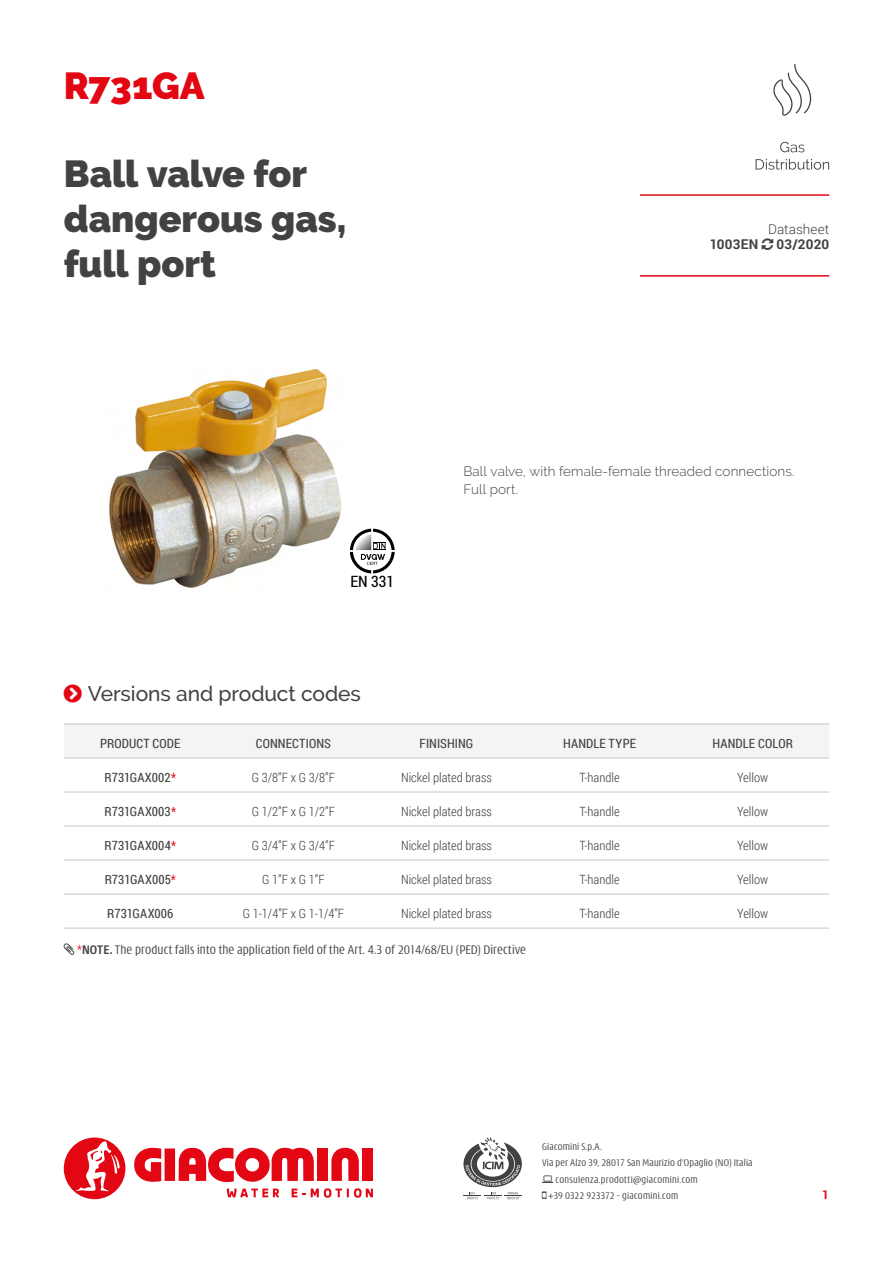
<style>
.page{position:relative;width:893px;height:1263px;background:#fff}
.page>*{position:absolute;margin:0;border:0;box-sizing:border-box;transform-origin:0 0}
.t1{font:900 37.5px/45px "Raleway";color:#424241}
.t2{font:900 37.5px "Raleway";letter-spacing:-.01em;color:#e30613}
.t3{font:500 21px "Raleway";letter-spacing:-.005em;color:#424241}
.t4{font:15.75px "Roboto Condensed";color:#000}
.t5{font:300 condensed 13.5px "Modena";letter-spacing:.01em;color:#424241}
.t6{font:300 13.5px/18px "Raleway";letter-spacing:.005em;color:#424241}
.t7{font:700 13.5px "Roboto";letter-spacing:.015em;color:#424241}
.t8{font:300 13.5px "Roboto";letter-spacing:.005em;color:#424241}
.t9{font:300 12.75px "Roboto Condensed";color:#424241}
.t10{font:12.75px "Roboto Condensed";letter-spacing:.01em;color:#424241}
.t11{font:700 12px "Roboto";color:#e30613}
.t12{font:300 condensed 10.5px "Modena";letter-spacing:.02em;color:#424241}
.s1{color:#e30613}
.s2{font-family:"Roboto Condensed";font-stretch:normal;font-size:12.75px;color:#e30613}
.s3{font-weight:700}
</style>
<div class="page">
<svg style="left:134px;top:1148px;width:27px;height:34px"></svg>
<div style="left:165px;top:1148px;width:10px;height:33px;background:#e30613"></div>
<div style="left:317px;top:1148px;width:11px;height:33px;background:#e30613"></div>
<svg style="left:331px;top:1147px;width:28px;height:34px"></svg>
<div style="left:362px;top:1148px;width:11px;height:33px;background:#e30613"></div>
<svg style="left:179px;top:1147px;width:135px;height:35px"></svg>
<svg style="left:292px;top:1188px;width:13px;height:9px"></svg>
<svg style="left:311px;top:1188px;width:62px;height:10px"></svg>
<svg style="left:227px;top:1188px;width:52px;height:9px"></svg>
<svg style="left:64px;top:1137px;width:62px;height:62px"></svg>
<svg style="left:463px;top:1137px;width:59px;height:62px"></svg>
<div style="left:64px;top:725px;width:765px;height:33px;background:#f4f4f4"></div>
<svg style="left:217px;top:791px;width:612px;height:137px"></svg>
<hr style="left:64px;top:724px;width:153px;height:1px;background:#c6c6c6">
<hr style="left:217px;top:724px;width:153px;height:1px;background:#c6c6c6">
<hr style="left:370px;top:724px;width:153px;height:1px;background:#c6c6c6">
<hr style="left:523px;top:724px;width:153px;height:1px;background:#c6c6c6">
<hr style="left:676px;top:724px;width:153px;height:1px;background:#c6c6c6">
<hr style="left:64px;top:758px;width:153px;height:1px;background:#c6c6c6">
<hr style="left:217px;top:758px;width:153px;height:1px;background:#c6c6c6">
<hr style="left:370px;top:758px;width:153px;height:1px;background:#c6c6c6">
<hr style="left:523px;top:758px;width:153px;height:1px;background:#c6c6c6">
<hr style="left:676px;top:758px;width:153px;height:1px;background:#c6c6c6">
<hr style="left:64px;top:792px;width:153px;height:1px;background:#c6c6c6">
<hr style="left:217px;top:792px;width:153px;height:1px;background:#c6c6c6">
<hr style="left:370px;top:792px;width:153px;height:1px;background:#c6c6c6">
<hr style="left:523px;top:792px;width:153px;height:1px;background:#c6c6c6">
<hr style="left:676px;top:792px;width:153px;height:1px;background:#c6c6c6">
<hr style="left:64px;top:826px;width:153px;height:1px;background:#c6c6c6">
<hr style="left:217px;top:826px;width:153px;height:1px;background:#c6c6c6">
<hr style="left:370px;top:826px;width:153px;height:1px;background:#c6c6c6">
<hr style="left:523px;top:826px;width:153px;height:1px;background:#c6c6c6">
<hr style="left:676px;top:826px;width:153px;height:1px;background:#c6c6c6">
<hr style="left:64px;top:860px;width:153px;height:1px;background:#c6c6c6">
<hr style="left:217px;top:860px;width:153px;height:1px;background:#c6c6c6">
<hr style="left:370px;top:860px;width:153px;height:1px;background:#c6c6c6">
<hr style="left:523px;top:860px;width:153px;height:1px;background:#c6c6c6">
<hr style="left:676px;top:860px;width:153px;height:1px;background:#c6c6c6">
<hr style="left:64px;top:894px;width:153px;height:1px;background:#c6c6c6">
<hr style="left:217px;top:894px;width:153px;height:1px;background:#c6c6c6">
<hr style="left:370px;top:894px;width:153px;height:1px;background:#c6c6c6">
<hr style="left:523px;top:894px;width:153px;height:1px;background:#c6c6c6">
<hr style="left:676px;top:894px;width:153px;height:1px;background:#c6c6c6">
<hr style="left:64px;top:928px;width:153px;height:1px;background:#c6c6c6">
<hr style="left:217px;top:928px;width:153px;height:1px;background:#c6c6c6">
<hr style="left:370px;top:928px;width:153px;height:1px;background:#c6c6c6">
<hr style="left:523px;top:928px;width:153px;height:1px;background:#c6c6c6">
<hr style="left:676px;top:928px;width:153px;height:1px;background:#c6c6c6">
<hr style="left:640px;top:194px;width:189px;height:2px;background:#e30613">
<hr style="left:640px;top:275px;width:189px;height:2px;background:#e30613">
<svg style="left:350px;top:529px;width:45px;height:44px"></svg>
<img style="left:109px;top:368px;width:233px;height:220px">
<svg style="left:780px;top:142px;width:24px;height:10px"></svg>
<svg style="left:756px;top:159px;width:73px;height:11px"></svg>
<svg style="left:773px;top:64px;width:38px;height:52px"></svg>
<h1 class="t2" style="left:64px;top:64px;width:143px">R731GA</h1>
<h1 class="t1" style="left:64px;top:151px;width:284px">Ball valve for dangerous gas, full port</h1>
<p class="t4" style="left:350px;top:570px;width:45px">EN 331</p>
<h2 class="t3" style="left:88px;top:681px;width:275px">Versions and product codes</h2>
<p class="t8" style="left:768px;top:220px;width:63px">Datasheet</p>
<p class="t7" style="left:710px;top:235px;width:50px">1003EN</p>
<p class="t7" style="left:777px;top:235px;width:54px">03/2020</p>
<p class="t6" style="left:463px;top:462px;width:333px">Ball valve, with female-female threaded connections.<br>Full port.</p>
<p class="t10" style="left:100px;top:734px;width:82px">PRODUCT CODE</p>
<p class="t10" style="left:256px;top:734px;width:77px">CONNECTIONS</p>
<p class="t10" style="left:420px;top:734px;width:55px">FINISHING</p>
<p class="t10" style="left:563px;top:734px;width:75px">HANDLE TYPE</p>
<p class="t10" style="left:712px;top:734px;width:82px">HANDLE COLOR</p>
<p class="t10" style="left:104px;top:768px;width:73px">R731GAX002<span class="s1">*</span></p>
<p class="t9" style="left:252px;top:768px;width:85px">G 3/8”F x G 3/8”F</p>
<p class="t9" style="left:401px;top:768px;width:92px">Nickel plated brass</p>
<p class="t9" style="left:579px;top:768px;width:42px">T-handle</p>
<p class="t9" style="left:737px;top:768px;width:33px">Yellow</p>
<p class="t10" style="left:104px;top:802px;width:73px">R731GAX003<span class="s1">*</span></p>
<p class="t9" style="left:252px;top:802px;width:85px">G 1/2”F x G 1/2”F</p>
<p class="t9" style="left:401px;top:802px;width:92px">Nickel plated brass</p>
<p class="t9" style="left:579px;top:802px;width:42px">T-handle</p>
<p class="t9" style="left:737px;top:802px;width:33px">Yellow</p>
<p class="t10" style="left:105px;top:836px;width:73px">R731GAX004<span class="s1">*</span></p>
<p class="t9" style="left:252px;top:836px;width:85px">G 3/4”F x G 3/4”F</p>
<p class="t9" style="left:401px;top:836px;width:92px">Nickel plated brass</p>
<p class="t9" style="left:579px;top:836px;width:42px">T-handle</p>
<p class="t9" style="left:737px;top:836px;width:33px">Yellow</p>
<p class="t10" style="left:105px;top:870px;width:73px">R731GAX005<span class="s1">*</span></p>
<p class="t9" style="left:262px;top:870px;width:64px">G 1”F x G 1”F</p>
<p class="t9" style="left:401px;top:870px;width:92px">Nickel plated brass</p>
<p class="t9" style="left:579px;top:870px;width:42px">T-handle</p>
<p class="t9" style="left:737px;top:870px;width:33px">Yellow</p>
<p class="t10" style="left:107px;top:904px;width:68px">R731GAX006</p>
<p class="t9" style="left:243px;top:904px;width:103px">G 1-1/4”F x G 1-1/4”F</p>
<p class="t9" style="left:401px;top:904px;width:92px">Nickel plated brass</p>
<p class="t9" style="left:580px;top:904px;width:42px">T-handle</p>
<p class="t9" style="left:737px;top:904px;width:33px">Yellow</p>
<p class="t5" style="left:77px;top:943px;width:450px"><span class="s2">*</span><span class="s3">NOTE.</span> The product falls into the application field of the Art. 4.3 of 2014/68/EU (PED) Directive</p>
<p class="t12" style="left:542px;top:1141px;width:61px">Giacomini S.p.A.</p>
<p class="t12" style="left:542px;top:1158px;width:212px">Via per Alzo 39, 28017 San Maurizio d’Opaglio (NO) Italia</p>
<p class="t12" style="left:556px;top:1174px;width:144px">consulenza.prodotti@giacomini.com</p>
<p class="t12" style="left:549px;top:1191px;width:131px">+39 0322 923372 - giacomini.com</p>
<p class="t11" style="left:822px;top:1186px;width:8px">1</p>
</div>
